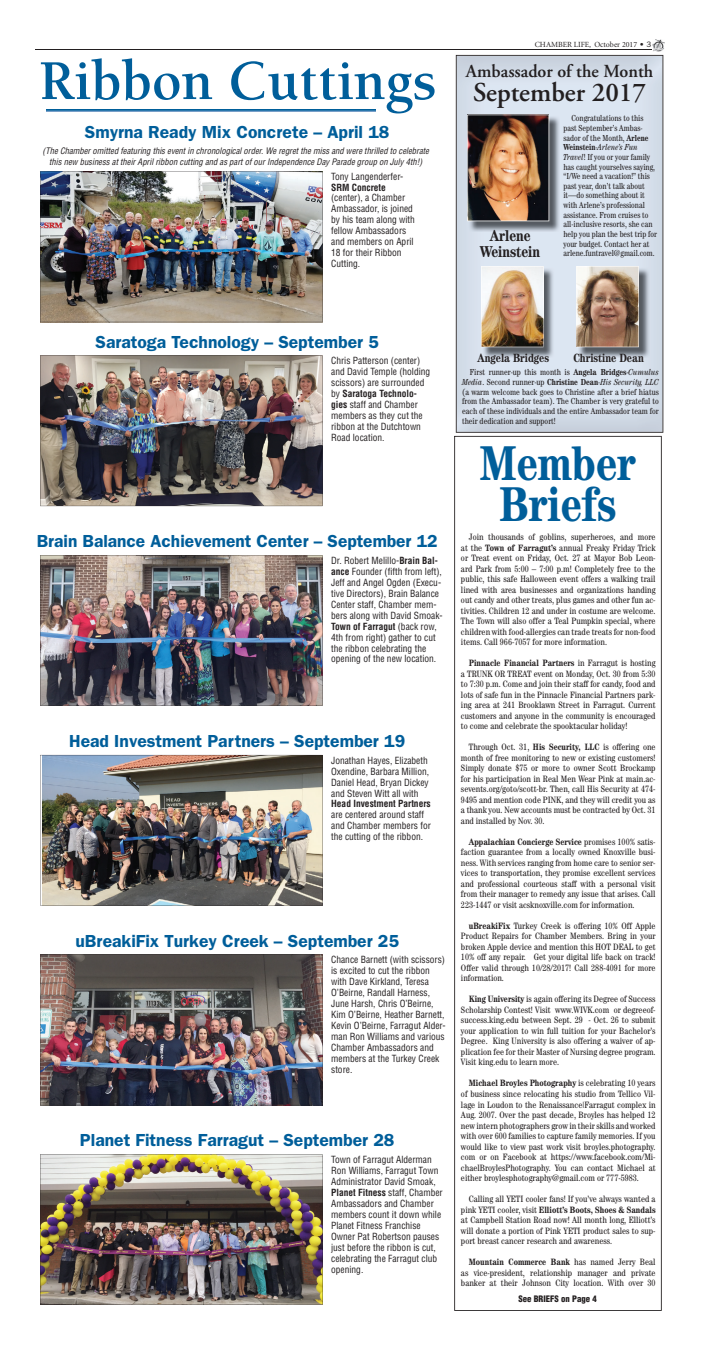
<style>
.page{position:relative;width:701px;height:1355px;background:#fff}
.page>*{position:absolute;margin:0;border:0;box-sizing:border-box;transform-origin:0 0}
.t1{font:700 57.75px "Berkeley";color:#005e9a}
.t2{font:700 condensed 49px/41.1px "Century";color:#005e9a;text-align:center}
.t3{font:600 27.12px "Adobe Garamond";color:#231f20}
.t4{font:600 18.38px "Adobe Garamond";color:#231f20}
.t5{font:600 17.5px "Franklin Gothic";color:#005e9a}
.t6{font:700 condensed 15.75px/15.8px "Century";color:#231f20;text-align:center}
.t7{font:700 condensed 11.99px "Century";color:#231f20}
.t8{font:condensed 9.62px/10.9px "Helvetica";color:#231f20}
.t9{font:700 condensed 9.62px "Helvetica";color:#231f20}
.t10{font:condensed 9.19px/10.5px "Century";color:#231f20;text-align:justify}
.t11{font:condensed 8.75px/9.6px "Century";color:#231f20;scale:.94 1}
.t12{font:condensed 8.75px/9.6px "Century";color:#231f20;text-align:justify;scale:.96 1}
.t13{font:italic condensed 8.75px/10.9px "Helvetica";color:#231f20;text-align:center}
.t14{font:900 condensed 8.75px "Helvetica";color:#231f20}
.t15{font:7.88px "Minion";color:#231f20}
.s1{font-family:"Franklin Gothic"}
.s2{font-weight:700}
.s3{font-style:italic}
</style>
<div class="page">
<hr style="left:35px;top:49px;width:616px;height:1px;background:#231f20">
<svg style="left:653px;top:39px;width:11px;height:12px"></svg>
<img style="left:456px;top:55px;width:207px;height:378px">
<svg style="left:454px;top:436px;width:208px;height:874px"></svg>
<svg style="left:46px;top:110px;width:329px;height:2px"></svg>
<img style="left:40px;top:172px;width:282px;height:150px">
<img style="left:40px;top:755px;width:282px;height:150px">
<img style="left:40px;top:355px;width:282px;height:151px">
<img style="left:40px;top:954px;width:282px;height:151px">
<img style="left:40px;top:555px;width:282px;height:151px">
<img style="left:40px;top:1154px;width:282px;height:150px">
<img style="left:483px;top:267px;width:71px;height:91px">
<img style="left:481px;top:266px;width:62px;height:81px">
<img style="left:578px;top:267px;width:72px;height:91px">
<svg style="left:577px;top:266px;width:62px;height:81px;background:#a0836e"></svg>
<img style="left:469px;top:116px;width:91px;height:116px">
<img style="left:467px;top:114px;width:82px;height:107px">
<h1 class="t1" style="left:39px;top:58px;width:399px">Ribbon Cuttings</h1>
<p class="t13" style="left:43px;top:146px;width:388px">(The Chamber omitted featuring this event in chronological order. We regret the miss and were thrilled to celebrate this new business at their April ribbon cutting and as part of our Independence Day Parade group on July 4th!)</p>
<h3 class="t5" style="left:85px;top:126px;width:306px">Smyrna Ready Mix Concrete – April 18</h3>
<p class="t8" style="left:331px;top:171px;width:74px">Tony Langenderfer-</p>
<p class="t9" style="left:331px;top:183px;width:56px">SRM Concrete</p>
<p class="t8" style="left:331px;top:193px;width:85px">(center), a Chamber<br>Ambassador, is joined by his team along with fellow Ambassadors and members on April<br>18 for their Ribbon<br>Cutting.</p>
<p class="t15" style="left:535px;top:41px;width:118px">CHAMBER LIFE, October 2017 <span class="s1">• 3</span></p>
<h3 class="t4" style="left:466px;top:64px;width:189px">Ambassador of the Month</h3>
<h3 class="t3" style="left:473px;top:81px;width:174px">September 2017</h3>
<p class="t11" style="left:563px;top:114px;width:101px;text-indent:8px">Congratulations to this past September’s Ambas&shy;sador of the Month, <span class="s2">Arlene<br>Weinstein</span>-<span class="s3">Arlene’s Fun<br>Travel</span>! If you or your family has caught yourselves saying, “I/We need a vacation!” this past year, don’t talk about it—do something about it with Arlene’s professional assistance. From cruises to all-inclusive resorts, she can help you plan the best trip for your budget. Contact her at arlene.funtravel@gmail.com.</p>
<h3 class="t6" style="left:480px;top:229px;width:62px">Arlene<br>Weinstein</h3>
<h3 class="t5" style="left:95px;top:335px;width:285px">Saratoga Technology – September 5</h3>
<p class="t8" style="left:331px;top:356px;width:101px">Chris Patterson (center) and David Temple (holding scissors) are surrounded by <span class="s2">Saratoga Technolo&shy;gies</span> staff and Chamber members as they cut the ribbon at the Dutchtown<br>Road location.</p>
<h3 class="t5" style="left:37px;top:535px;width:402px">Brain Balance Achievement Center – September 12</h3>
<p class="t8" style="left:331px;top:556px;width:113px">Dr. Robert Melillo-<span class="s2">Brain Bal&shy;ance</span> Founder (fifth from left),<br>Jeff and Angel Ogden (Execu&shy;tive Directors), Brain Balance<br>Center staff, Chamber mem&shy;bers along with David Smoak-<br><span class="s2">Town of Farragut</span> (back row,<br>4th from right) gather to cut the ribbon celebrating the opening of the new location.</p>
<h3 class="t5" style="left:69px;top:735px;width:337px">Head Investment Partners – September 19</h3>
<p class="t8" style="left:331px;top:755px;width:99px">Jonathan Hayes, Elizabeth<br>Oxendine, Barbara Million,<br>Daniel Head, Bryan Dickey and Steven Witt all with</p>
<p class="t9" style="left:331px;top:800px;width:101px">Head Investment Partners</p>
<p class="t8" style="left:331px;top:810px;width:101px">are centered around staff and Chamber members for the cutting of the ribbon.</p>
<h3 class="t5" style="left:75px;top:934px;width:325px">uBreakiFix Turkey Creek – September 25</h3>
<p class="t8" style="left:331px;top:955px;width:116px">Chance Barnett (with scissors) is excited to cut the ribbon with Dave Kirkland, Teresa<br>O’Beirne, Randall Harness,<br>June Harsh, Chris O’Beirne,<br>Kim O’Beirne, Heather Barnett,<br>Kevin O’Beirne, Farragut Alder&shy;man Ron Williams and various<br>Chamber Ambassadors and members at the Turkey Creek store.</p>
<h3 class="t5" style="left:80px;top:1134px;width:316px">Planet Fitness Farragut – September 28</h3>
<p class="t8" style="left:331px;top:1155px;width:113px">Town of Farragut Alderman<br>Ron Williams, Farragut Town<br>Administrator David Smoak,<br><span class="s2">Planet Fitness</span> staff, Chamber<br>Ambassadors and Chamber members count it down while<br>Planet Fitness Franchise<br>Owner Pat Robertson pauses just before the ribbon is cut, celebrating the Farragut club opening.</p>
<h3 class="t7" style="left:478px;top:354px;width:73px">Angela Bridges</h3>
<h3 class="t7" style="left:573px;top:354px;width:72px">Christine Dean</h3>
<p class="t12" style="left:462px;top:368px;width:206px;text-indent:8px">First runner-up this month is <span class="s2">Angela Bridges</span>-<span class="s3">Cumulus Media</span>. Second runner-up <span class="s2">Christine Dean</span>-<span class="s3">His Security, LLC </span>(a warm welcome back goes to Christine after a brief hiatus from the Ambassador team). The Chamber is very grateful to each of these individuals and the entire Ambassador team for their dedication and support!</p>
<h2 class="t2" style="left:479px;top:447px;width:158px">Member<br>Briefs</h2>
<p class="t10" style="left:461px;top:532px;width:196px;text-indent:8px">Join thousands of goblins, superheroes, and more at the <span class="s2">Town of Farragut’s</span> annual Freaky Friday Trick or Treat event on Friday, Oct. 27 at Mayor Bob Leon&shy;ard Park from 5:00 – 7:00 p.m! Completely free to the public, this safe Halloween event offers a walking trail lined with area businesses and organizations handing out candy and other treats, plus games and other fun ac&shy;tivities. Children 12 and under in costume are welcome.<br>The Town will also offer a Teal Pumpkin special, where children with food-allergies can trade treats for non-food items. Call 966-7057 for more information.</p>
<p class="t10" style="left:461px;top:658px;width:196px;text-indent:8px"><span class="s2">Pinnacle Financial Partners</span> in Farragut is hosting a TRUNK OR TREAT event on Monday, Oct. 30 from 5:30 to 7:30 p.m. Come and join their staff for candy, food and lots of safe fun in the Pinnacle Financial Partners park&shy;ing area at 241 Brooklawn Street in Farragut. Current customers and anyone in the community is encouraged to come and celebrate the spooktacular holiday!</p>
<p class="t10" style="left:461px;top:742px;width:196px;text-indent:8px">Through Oct. 31, <span class="s2">His Security, LLC</span> is offering one month of free monitoring to new or existing customers!<br>Simply donate $75 or more to owner Scott Brockamp for his participation in Real Men Wear Pink at main.ac&shy;sevents.org/goto/scott-br. Then, call His Security at 474- 9495 and mention code PINK, and they will credit you as a thank you. New accounts must be contracted by Oct. 31 and installed by Nov. 30.</p>
<p class="t10" style="left:461px;top:837px;width:196px;text-indent:8px"><span class="s2">Appalachian Concierge Service</span> promises 100% satis&shy;faction guarantee from a locally owned Knoxville busi&shy;ness. With services ranging from home care to senior ser&shy;vices to transportation, they promise excellent services and professional courteous staff with a personal visit from their manager to remedy any issue that arises. Call 223-1447 or visit acsknoxville.com for information.</p>
<p class="t10" style="left:461px;top:921px;width:196px;text-indent:8px"><span class="s2">uBreakiFix</span> Turkey Creek is offering 10% Off Apple Product Repairs for Chamber Members. Bring in your broken Apple device and mention this HOT DEAL to get 10% off any repair. Get your digital life back on track!<br>Offer valid through 10/28/2017! Call 288-4091 for more information.</p>
<p class="t10" style="left:461px;top:995px;width:196px;text-indent:8px"><span class="s2">King University</span> is again offering its Degree of Success Scholarship Contest! Visit www.WIVK.com or degreeof&shy;success.king.edu between Sept. 29 - Oct. 26 to submit your application to win full tuition for your Bachelor’s Degree. King University is also offering a waiver of ap&shy;plication fee for their Master of Nursing degree program.<br>Visit king.edu to learn more.</p>
<p class="t10" style="left:461px;top:1079px;width:196px;text-indent:8px"><span class="s2">Michael Broyles Photography</span> is celebrating 10 years of business since relocating his studio from Tellico Vil&shy;lage in Loudon to the Renaissance|Farragut complex in Aug. 2007. Over the past decade, Broyles has helped 12 new intern photographers grow in their skills and worked with over 600 families to capture family memories. If you would like to view past work visit broyles.photography. com or on Facebook at https://www.facebook.com/Mi&shy;chaelBroylesPhotography. You can contact Michael at either broylesphotography@gmail.com or 777-5983.</p>
<p class="t10" style="left:461px;top:1194px;width:196px;text-indent:8px">Calling all YETI cooler fans! If you’ve always wanted a pink YETI cooler, visit <span class="s2">Elliott’s Boots, Shoes &amp; Sandals </span>at Campbell Station Road now! All month long, Elliott’s will donate a portion of Pink YETI product sales to sup&shy;port breast cancer research and awareness.</p>
<p class="t10" style="left:461px;top:1257px;width:196px;text-indent:8px"><span class="s2">Mountain Commerce Bank</span> has named Jerry Beal as vice-president, relationship manager and private banker at their Johnson City location. With over 30</p>
<p class="t14" style="left:518px;top:1295px;width:80px">See BRIEFS on Page 4</p>
</div>
